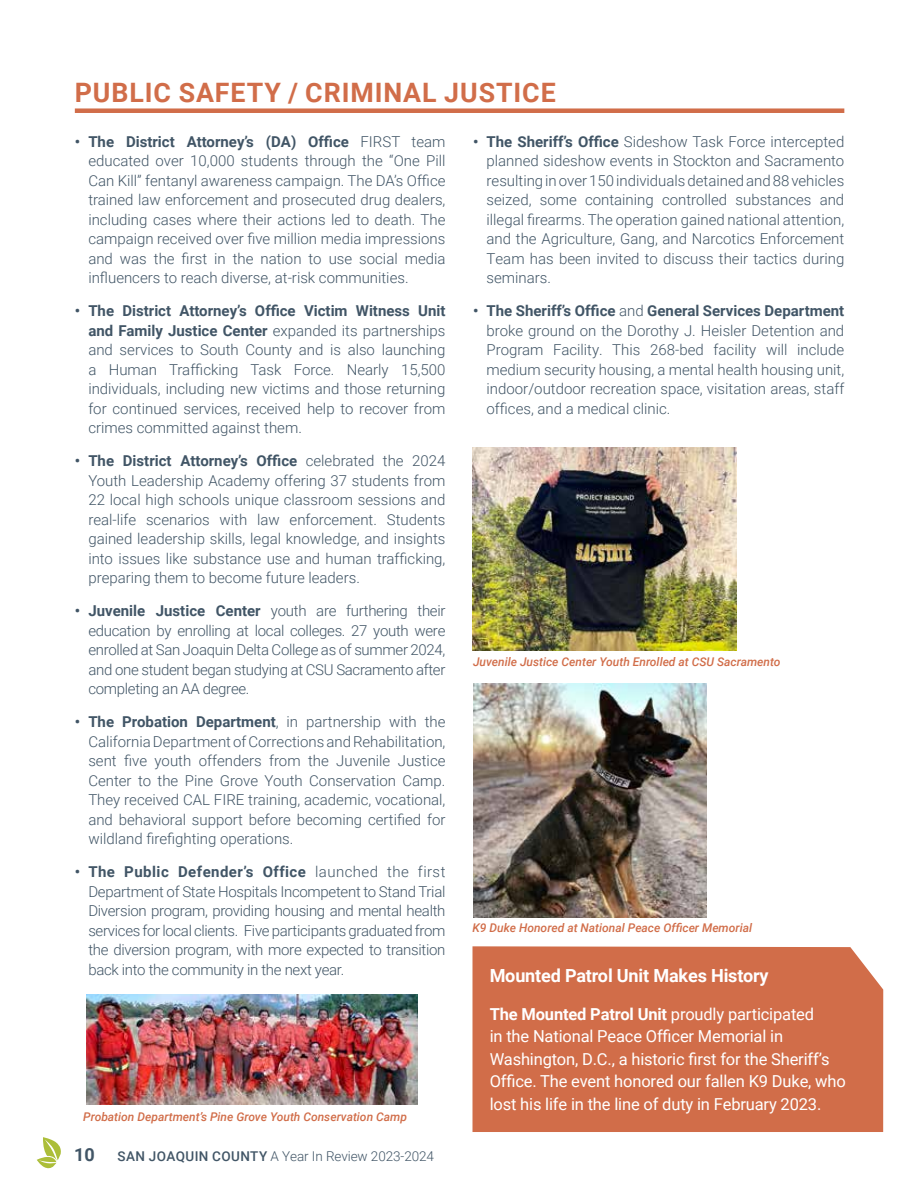
<style>
.page{position:relative;width:918px;height:1188px;background:#fff}
.page>*{position:absolute;margin:0;border:0;box-sizing:border-box;transform-origin:0 0}
.t1{font:700 26.7px "Roboto";letter-spacing:.035em;color:#d16d49}
.t2{font:700 18px "Roboto";letter-spacing:-.01em;color:#fff}
.t3{font:700 18px "Roboto";color:#415566}
.t4{font:16.5px/22.5px "Roboto";letter-spacing:-.01em;color:#fff}
.t5{font:300 15px/19.5px "Roboto";color:#415566;text-align:justify}
.t6{font:300 13.5px "Roboto";letter-spacing:-.005em;color:#415566}
.t7{font:italic 500 12px "Roboto";color:#d16d49}
.s1{font-weight:700}
.s2{font-weight:500}
</style>
<div class="page">
<svg style="left:37px;top:1137px;width:24px;height:31px"></svg>
<div style="left:75px;top:108px;width:769px;height:5px;background:#d16d49"></div>
<img style="left:86px;top:994px;width:331px;height:111px">
<img style="left:472px;top:447px;width:264px;height:204px">
<img style="left:473px;top:683px;width:233px;height:234px">
<div style="left:472px;top:946px;width:411px;height:186px;background:#d16d49"></div>
<h1 class="t1" style="left:75px;top:74px;width:483px">PUBLIC SAFETY / CRIMINAL JUSTICE</h1>
<p class="t5" style="left:88px;top:131px;width:359px;text-indent:-13px"><span class="s1">• The District Attorney’s (DA) Office</span> FIRST team educated over 10,000 students through the “One Pill Can Kill” fentanyl awareness campaign. The DA’s Office trained law enforcement and prosecuted drug dealers, including cases where their actions led to death. The campaign received over five million media impressions and was the first in the nation to use social media influencers to reach diverse, at-risk communities.</p>
<p class="t5" style="left:88px;top:301px;width:359px;text-indent:-14px"><span class="s1">• The District Attorney’s Office Victim Witness Unit and Family Justice Center</span> expanded its partnerships and services to South County and is also launching a Human Trafficking Task Force. Nearly 15,500 individuals, including new victims and those returning for continued services, received help to recover from crimes committed against them.</p>
<p class="t5" style="left:88px;top:451px;width:359px;text-indent:-14px"><span class="s1">• The District Attorney’s Office</span> celebrated the 2024<br>Youth Leadership Academy offering 37 students from 22 local high schools unique classroom sessions and real-life scenarios with law enforcement. Students gained leadership skills, legal knowledge, and insights into issues like substance use and human trafficking, preparing them to become future leaders.</p>
<p class="t5" style="left:88px;top:601px;width:359px;text-indent:-14px"><span class="s1">• Juvenile Justice Center</span> youth are furthering their education by enrolling at local colleges. 27 youth were enrolled at San Joaquin Delta College as of summer 2024, and one student began studying at CSU Sacramento after completing an AA degree.</p>
<p class="t5" style="left:88px;top:712px;width:359px;text-indent:-14px"><span class="s1">• The Probation Department</span>, in partnership with the California Department of Corrections and Rehabilitation, sent five youth offenders from the Juvenile Justice Center to the Pine Grove Youth Conservation Camp.<br>They received CAL FIRE training, academic, vocational, and behavioral support before becoming certified for wildland firefighting operations.</p>
<p class="t5" style="left:88px;top:862px;width:359px;text-indent:-14px"><span class="s1">• The Public Defender’s Office</span> launched the first Department of State Hospitals Incompetent to Stand Trial Diversion program, providing housing and mental health services for local clients. Five participants graduated from the diversion program, with more expected to transition back into the community in the next year.</p>
<p class="t7" style="left:83px;top:1108px;width:325px">Probation Department’s Pine Grove Youth Conservation Camp</p>
<p class="t3" style="left:74px;top:1142px;width:22px">10</p>
<p class="t6" style="left:118px;top:1147px;width:318px"><span class="s2">SAN JOAQUIN COUNTY</span> A Year In Review 2023-2024</p>
<p class="t5" style="left:487px;top:131px;width:359px;text-indent:-13px"><span class="s1">• The Sheriff’s Office</span> Sideshow Task Force intercepted planned sideshow events in Stockton and Sacramento resulting in over 150 individuals detained and 88 vehicles seized, some containing controlled substances and illegal firearms. The operation gained national attention, and the Agriculture, Gang, and Narcotics Enforcement Team has been invited to discuss their tactics during seminars.</p>
<p class="t5" style="left:487px;top:301px;width:359px;text-indent:-13px"><span class="s1">• The Sheriff’s Office</span> and <span class="s1">General Services Department </span>broke ground on the Dorothy J. Heisler Detention and Program Facility. This 268-bed facility will include medium security housing, a mental health housing unit, indoor/outdoor recreation space, visitation areas, staff offices, and a medical clinic.</p>
<p class="t7" style="left:473px;top:653px;width:309px">Juvenile Justice Center Youth Enrolled at CSU Sacramento</p>
<p class="t7" style="left:472px;top:920px;width:281px">K9 Duke Honored at National Peace Officer Memorial</p>
<p class="t2" style="left:490px;top:963px;width:280px">Mounted Patrol Unit Makes History</p>
<p class="t4" style="left:490px;top:1002px;width:358px"><span class="s1">The Mounted Patrol Unit</span> proudly participated<br>in the National Peace Officer Memorial in Washington, D.C., a historic first for the Sheriff’s Office. The event honored our fallen K9 Duke, who lost his life in the line of duty in February 2023.</p>
</div>
